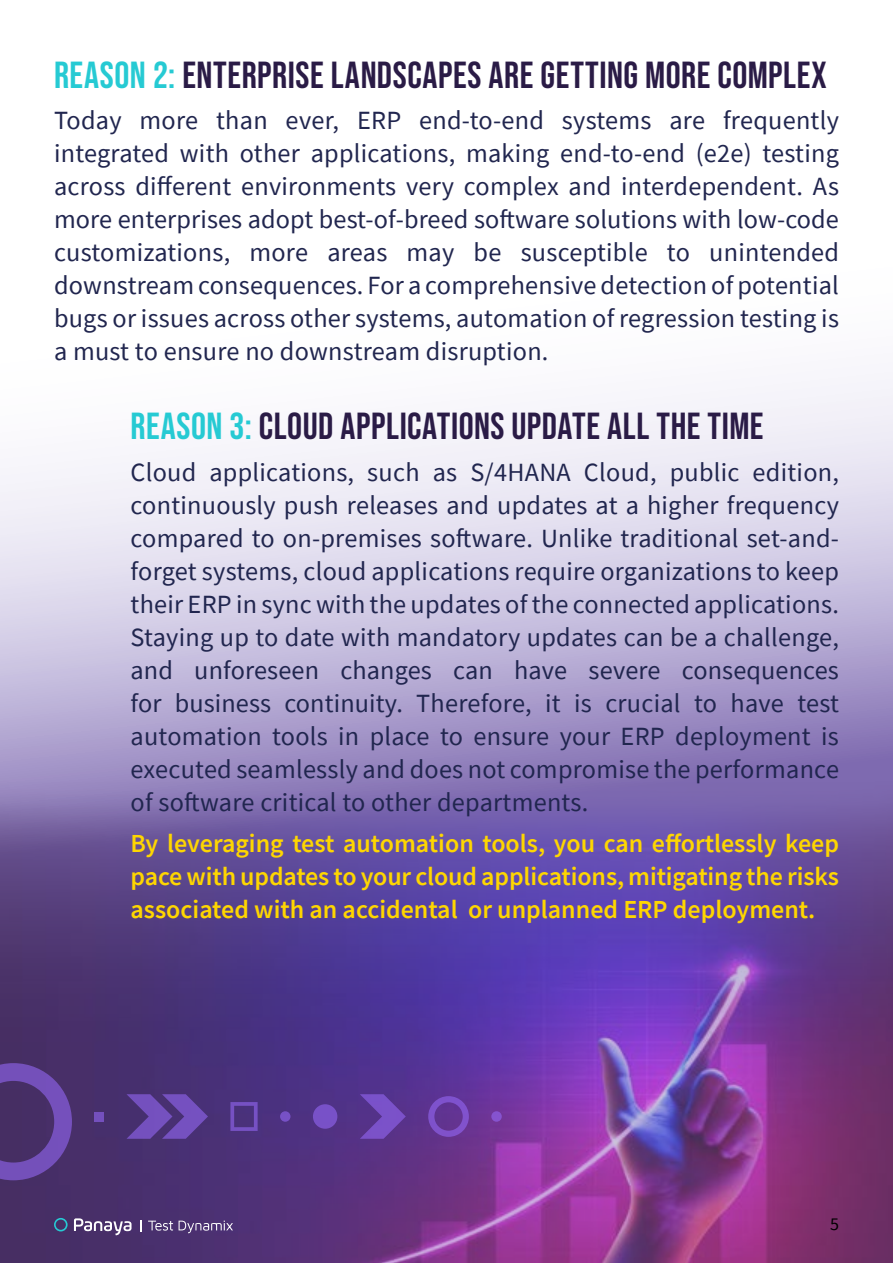
<style>
.page{position:relative;width:893px;height:1263px;background:#fff}
.page>*{position:absolute;margin:0;border:0;box-sizing:border-box;transform-origin:0 0}
.t1{font:37.5px "Bebas Neue";letter-spacing:.015em;color:#2a1b46}
.t2{font:26.25px/33px "Source Sans Pro";letter-spacing:.01em;color:#21264f}
.t3{font:600 25.95px/33px "Source Sans Pro";color:#fed601;text-align:justify}
.t4{font:18px "Source Sans Pro";color:#000}
.s1{color:#26cad3}
</style>
<div class="page">
<svg style="left:0;top:379px;width:893px;height:279px"></svg>
<img style="left:0;top:658px;width:893px;height:605px">
<svg style="left:230px;top:1102px;width:28px;height:29px"></svg>
<div style="left:313px;top:1104px;width:24px;height:25px;background:#7851c8;border-radius:50%"></div>
<div style="left:94px;top:1112px;width:10px;height:9px;background:#7450bd"></div>
<svg style="left:491px;top:1111px;width:11px;height:11px"></svg>
<div style="left:280px;top:1111px;width:10px;height:11px;background:#7751c6;border-radius:50%"></div>
<svg style="left:428px;top:1096px;width:41px;height:41px;background:#6d3fa8"></svg>
<svg style="left:0;top:1063px;width:72px;height:117px;background:#583b86"></svg>
<svg style="left:360px;top:1094px;width:46px;height:45px;background:#6842a9"></svg>
<svg style="left:126px;top:1094px;width:82px;height:45px;background:#61429d"></svg>
<svg style="left:54px;top:1218px;width:14px;height:13px"></svg>
<svg style="left:74px;top:1218px;width:58px;height:17px"></svg>
<svg style="left:148px;top:1220px;width:25px;height:10px"></svg>
<svg style="left:179px;top:1220px;width:54px;height:13px"></svg>
<h1 class="t1" style="left:54px;top:54px;width:774px"><span class="s1">REASON 2:</span> ENTERPRISE LANDSCAPES ARE GETTING MORE COMPLEX</h1>
<p class="t2" style="left:723px;top:104px;width:117px">frequently</p>
<p class="t2" style="left:54px;top:104px;width:69px">Today</p>
<p class="t2" style="left:54px;top:137px;width:786px">integrated with other applications, making end-to-end ( e2e ) testing</p>
<p class="t2" style="left:54px;top:170px;width:786px">across different environments very complex and interdependent. As</p>
<p class="t2" style="left:54px;top:203px;width:786px">more enterprises adopt best-of-breed software solutions with low-code</p>
<p class="t2" style="left:709px;top:236px;width:131px">unintended</p>
<p class="t2" style="left:216px;top:104px;width:53px">than</p>
<p class="t2" style="left:419px;top:104px;width:126px">end-to-end</p>
<p class="t2" style="left:357px;top:104px;width:46px">ERP</p>
<p class="t2" style="left:562px;top:104px;width:91px">systems</p>
<p class="t2" style="left:140px;top:104px;width:60px">more</p>
<p class="t2" style="left:286px;top:104px;width:55px">ever,</p>
<p class="t2" style="left:669px;top:104px;width:37px">are</p>
<p class="t2" style="left:474px;top:236px;width:29px">be</p>
<p class="t2" style="left:521px;top:236px;width:129px">susceptible</p>
<p class="t2" style="left:54px;top:236px;width:786px">customizations, downstreamconsequences.Foracomprehensivedetectionofpotential bugs or issues across other systems, automation of regression testing is a must to ensure no downstream disruption.</p>
<p class="t2" style="left:667px;top:236px;width:24px">to</p>
<p class="t2" style="left:249px;top:236px;width:60px">more</p>
<p class="t2" style="left:327px;top:236px;width:62px">areas</p>
<p class="t2" style="left:407px;top:236px;width:49px">may</p>
<h1 class="t1" style="left:131px;top:405px;width:634px"><span class="s1">REASON 3:</span> CLOUD APPLICATIONS UPDATE ALL THE TIME</h1>
<p class="t2" style="left:753px;top:455px;width:88px">edition,</p>
<p class="t2" style="left:131px;top:455px;width:710px">Cloud<br>continuously push releases and updates at a higher frequency</p>
<p class="t2" style="left:209px;top:455px;width:146px">applications,</p>
<p class="t2" style="left:367px;top:455px;width:54px">such</p>
<p class="t2" style="left:584px;top:455px;width:74px">Cloud,</p>
<p class="t2" style="left:670px;top:455px;width:71px">public</p>
<p class="t2" style="left:470px;top:455px;width:102px">S/4HANA</p>
<p class="t2" style="left:433px;top:455px;width:26px">as</p>
<p class="t2" style="left:131px;top:521px;width:710px">compared to on-premises software. Unlike traditional set-and-</p>
<p class="t2" style="left:131px;top:554px;width:710px">forget systems, cloud applications require organizations to keep</p>
<p class="t2" style="left:131px;top:587px;width:710px;text-align:right">theirERPinsyncwiththeupdatesoftheconnectedapplications.<br>Staying up to date with mandatory updates can be a challenge, consequences</p>
<p class="t2" style="left:194px;top:653px;width:126px">unforeseen</p>
<p class="t2" style="left:131px;top:653px;width:44px">and</p>
<p class="t2" style="left:340px;top:653px;width:93px">changes</p>
<p class="t2" style="left:514px;top:653px;width:55px">have</p>
<p class="t2" style="left:453px;top:653px;width:41px">can</p>
<p class="t2" style="left:589px;top:653px;width:73px">severe</p>
<p class="t2" style="left:131px;top:686px;width:710px">for<br>automation tools in place to ensure your ERP deployment is executed seamlessly and does not compromise the performance of software critical to other departments.</p>
<p class="t3" style="left:131px;top:827px;width:710px">By leveraging test automation tools, you can effortlessly keep pace with updates to your cloud applications, mitigating the risks associated with an accidental or unplanned ERP deployment.</p>
<p class="t2" style="left:416px;top:686px;width:117px">Therefore,</p>
<p class="t2" style="left:175px;top:686px;width:98px">business</p>
<p class="t2" style="left:605px;top:686px;width:77px">crucial</p>
<p class="t2" style="left:730px;top:686px;width:55px">have</p>
<p class="t2" style="left:284px;top:686px;width:120px">continuity.</p>
<p class="t2" style="left:545px;top:686px;width:17px">it</p>
<p class="t2" style="left:574px;top:686px;width:19px">is</p>
<p class="t2" style="left:694px;top:686px;width:24px">to</p>
<p class="t2" style="left:797px;top:686px;width:43px">test</p>
<p class="t4" style="left:830px;top:1213px;width:10px">5</p>
</div>
